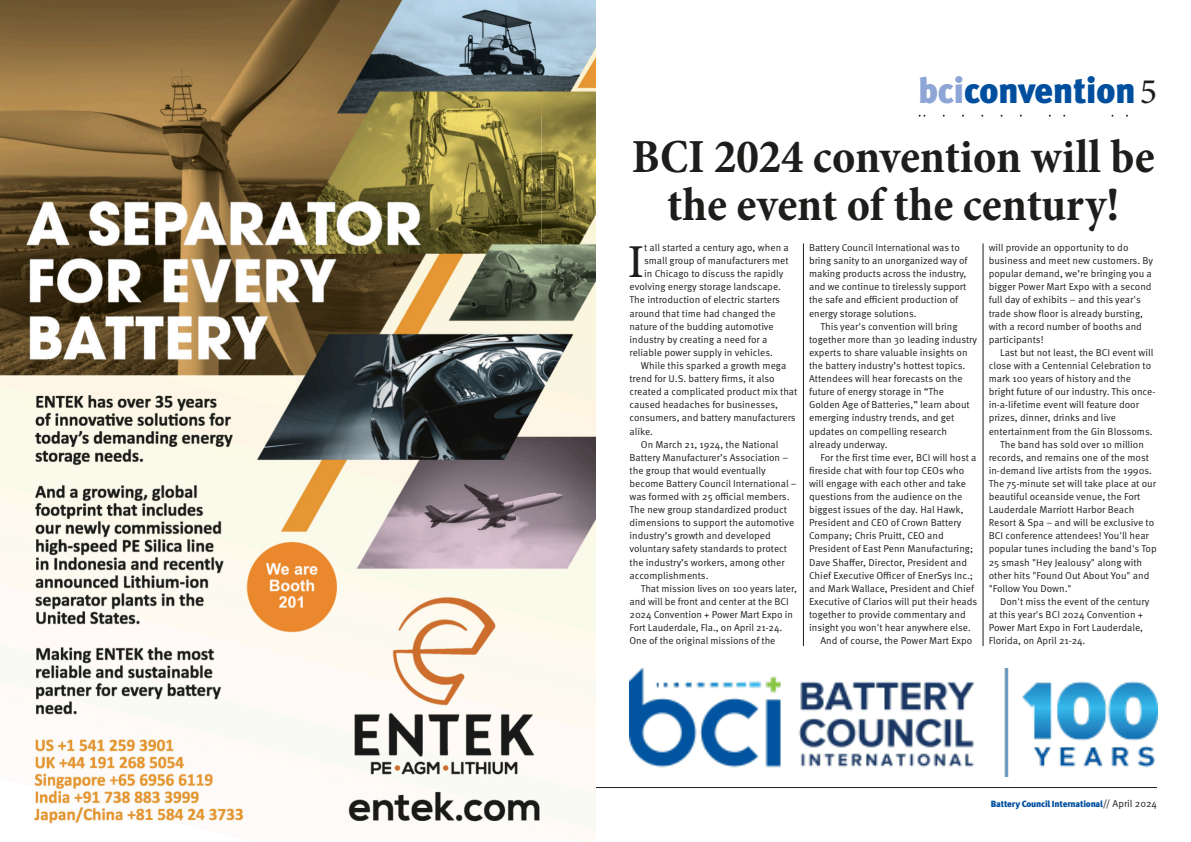
<style>
.page{position:relative;width:1191px;height:842px;background:#fff}
.page>*{position:absolute;margin:0;border:0;box-sizing:border-box;transform-origin:0 0}
.t1{font:700 condensed 48px "Minion Pro";color:#1d1d1b}
.t2{font:500 47.1px "Minion Pro";color:#1d1d1b}
.t3{font:900 36px "Meta OT";letter-spacing:-.02em;color:#004f9f}
.t4{font:10px "Meta OT Norm";color:#1d1d1b}
.t5{font:900 9px "Meta OT";letter-spacing:-.02em;color:#004f9f}
.s1{color:#8ea6d6}
.s2{font-family:"Minion Pro";font-weight:400;color:#1d1d1b}
</style>
<div class="page">
<hr style="left:595px;top:787px;width:562px;height:1px;background:#1d1d1b">
<svg style="left:595px;top:115px;width:533px;height:2px"></svg>
<hr style="left:803px;top:243px;width:1px;height:403px;background:#1d1d1b">
<hr style="left:983px;top:243px;width:1px;height:403px;background:#1d1d1b">
<img style="left:629px;top:668px;width:528px;height:109px">
<img style="left:0;top:0;width:595px;height:824px">
<p class="t3" style="left:918px;top:76px;width:240px"><span class="s1">bci</span>convention<span class="s2">5</span></p>
<p class="t1" style="left:631px;top:137px;width:524px">BCI 2024 convention will be</p>
<p class="t1" style="left:667px;top:185px;width:454px">the event of the century!</p>
<p class="t2" style="left:628px;top:243px;width:18px">I</p>
<p class="t4" style="left:644px;top:244px;width:146px">t all started a century ago, when a</p>
<p class="t4" style="left:644px;top:257px;width:146px">small group of manufacturers met</p>
<p class="t4" style="left:644px;top:270px;width:141px">in Chicago to discuss the rapidly</p>
<p class="t4" style="left:629px;top:283px;width:153px">evolving energy storage landscape.</p>
<p class="t4" style="left:629px;top:296px;width:152px">The introduction of electric starters</p>
<p class="t4" style="left:629px;top:309px;width:148px">around that time had changed the</p>
<p class="t4" style="left:629px;top:322px;width:146px">nature of the budding automotive</p>
<p class="t4" style="left:629px;top:335px;width:139px">industry by creating a need for a</p>
<p class="t4" style="left:629px;top:348px;width:145px">reliable power supply in vehicles.</p>
<p class="t4" style="left:641px;top:361px;width:147px">While this sparked a growth mega</p>
<p class="t4" style="left:629px;top:375px;width:147px">trend for U.S. battery firms, it also</p>
<p class="t4" style="left:629px;top:388px;width:169px">created a complicated product mix that</p>
<p class="t4" style="left:629px;top:401px;width:150px">caused headaches for businesses,</p>
<p class="t4" style="left:629px;top:414px;width:168px">consumers, and battery manufacturers</p>
<p class="t4" style="left:629px;top:427px;width:25px">alike.</p>
<p class="t4" style="left:641px;top:440px;width:139px">On March 21, 1924, the National</p>
<p class="t4" style="left:629px;top:453px;width:160px">Battery Manufacturer’s Association –</p>
<p class="t4" style="left:629px;top:466px;width:138px">the group that would eventually</p>
<p class="t4" style="left:629px;top:479px;width:169px">become Battery Council International –</p>
<p class="t4" style="left:629px;top:492px;width:161px">was formed with 25 official members.</p>
<p class="t4" style="left:629px;top:506px;width:159px">The new group standardized product</p>
<p class="t4" style="left:629px;top:519px;width:166px">dimensions to support the automotive</p>
<p class="t4" style="left:629px;top:532px;width:143px">industry’s growth and developed</p>
<p class="t4" style="left:629px;top:545px;width:159px">voluntary safety standards to protect</p>
<p class="t4" style="left:629px;top:558px;width:157px">the industry’s workers, among other</p>
<p class="t4" style="left:629px;top:571px;width:81px">accomplishments.</p>
<p class="t4" style="left:641px;top:584px;width:158px">That mission lives on 100 years later,</p>
<p class="t4" style="left:629px;top:597px;width:161px">and will be front and center at the BCI</p>
<p class="t4" style="left:629px;top:610px;width:165px">2024 Convention + Power Mart Expo in</p>
<p class="t4" style="left:629px;top:623px;width:154px">Fort Lauderdale, Fla., on April 21-24.</p>
<p class="t4" style="left:629px;top:637px;width:147px">One of the original missions of the</p>
<p class="t4" style="left:809px;top:244px;width:152px">Battery Council International was to</p>
<p class="t4" style="left:809px;top:257px;width:160px">bring sanity to an unorganized way of</p>
<p class="t4" style="left:809px;top:270px;width:159px">making products across the industry,</p>
<p class="t4" style="left:809px;top:283px;width:159px">and we continue to tirelessly support</p>
<p class="t4" style="left:809px;top:296px;width:151px">the safe and efficient production of</p>
<p class="t4" style="left:809px;top:309px;width:109px">energy storage solutions.</p>
<p class="t4" style="left:820px;top:322px;width:139px">This year's convention will bring</p>
<p class="t4" style="left:809px;top:335px;width:170px">together more than 30 leading industry</p>
<p class="t4" style="left:809px;top:348px;width:160px">experts to share valuable insights on</p>
<p class="t4" style="left:809px;top:361px;width:158px">the battery industry’s hottest topics.</p>
<p class="t4" style="left:809px;top:375px;width:155px">Attendees will hear forecasts on the</p>
<p class="t4" style="left:809px;top:388px;width:136px">future of energy storage in “The</p>
<p class="t4" style="left:809px;top:401px;width:162px">Golden Age of Batteries,” learn about</p>
<p class="t4" style="left:809px;top:414px;width:147px">emerging industry trends, and get</p>
<p class="t4" style="left:809px;top:427px;width:139px">updates on compelling research</p>
<p class="t4" style="left:809px;top:440px;width:80px">already underway.</p>
<p class="t4" style="left:820px;top:453px;width:157px">For the first time ever, BCI will host a</p>
<p class="t4" style="left:809px;top:466px;width:157px">fireside chat with four top CEOs who</p>
<p class="t4" style="left:809px;top:479px;width:158px">will engage with each other and take</p>
<p class="t4" style="left:809px;top:492px;width:155px">questions from the audience on the</p>
<p class="t4" style="left:809px;top:506px;width:156px">biggest issues of the day. Hal Hawk,</p>
<p class="t4" style="left:809px;top:519px;width:154px">President and CEO of Crown Battery</p>
<p class="t4" style="left:809px;top:532px;width:136px">Company; Chris Pruitt, CEO and</p>
<p class="t4" style="left:809px;top:545px;width:166px">President of East Penn Manufacturing;</p>
<p class="t4" style="left:809px;top:558px;width:160px">Dave Shaffer, Director, President and</p>
<p class="t4" style="left:809px;top:571px;width:165px">Chief Executive Officer of EnerSys Inc.;</p>
<p class="t4" style="left:809px;top:584px;width:167px">and Mark Wallace, President and Chief</p>
<p class="t4" style="left:809px;top:597px;width:170px">Executive of Clarios will put their heads</p>
<p class="t4" style="left:809px;top:610px;width:158px">together to provide commentary and</p>
<p class="t4" style="left:809px;top:623px;width:163px">insight you won't hear anywhere else.</p>
<p class="t4" style="left:820px;top:637px;width:153px">And of course, the Power Mart Expo</p>
<p class="t4" style="left:988px;top:244px;width:141px">will provide an opportunity to do</p>
<p class="t4" style="left:988px;top:257px;width:166px">business and meet new customers. By</p>
<p class="t4" style="left:988px;top:270px;width:165px">popular demand, we’re bringing you a</p>
<p class="t4" style="left:988px;top:283px;width:164px">bigger Power Mart Expo with a second</p>
<p class="t4" style="left:988px;top:296px;width:154px">full day of exhibits – and this year's</p>
<p class="t4" style="left:988px;top:309px;width:156px">trade show floor is already bursting,</p>
<p class="t4" style="left:988px;top:322px;width:155px">with a record number of booths and</p>
<p class="t4" style="left:988px;top:335px;width:56px">participants!</p>
<p class="t4" style="left:1000px;top:348px;width:155px">Last but not least, the BCI event will</p>
<p class="t4" style="left:988px;top:361px;width:164px">close with a Centennial Celebration to</p>
<p class="t4" style="left:988px;top:375px;width:144px">mark 100 years of history and the</p>
<p class="t4" style="left:988px;top:388px;width:168px">bright future of our industry. This once-</p>
<p class="t4" style="left:988px;top:401px;width:152px">in-a-lifetime event will feature door</p>
<p class="t4" style="left:988px;top:414px;width:129px">prizes, dinner, drinks and live</p>
<p class="t4" style="left:988px;top:427px;width:165px">entertainment from the Gin Blossoms.</p>
<p class="t4" style="left:1000px;top:440px;width:145px">The band has sold over 10 million</p>
<p class="t4" style="left:988px;top:453px;width:162px">records, and remains one of the most</p>
<p class="t4" style="left:988px;top:466px;width:165px">in-demand live artists from the 1990s.</p>
<p class="t4" style="left:988px;top:479px;width:169px">The 75-minute set will take place at our</p>
<p class="t4" style="left:988px;top:492px;width:153px">beautiful oceanside venue, the Fort</p>
<p class="t4" style="left:988px;top:506px;width:147px">Lauderdale Marriott Harbor Beach</p>
<p class="t4" style="left:988px;top:519px;width:167px">Resort &amp; Spa – and will be exclusive to</p>
<p class="t4" style="left:988px;top:532px;width:162px">BCI conference attendees! You'll hear</p>
<p class="t4" style="left:988px;top:545px;width:170px">popular tunes including the band's Top</p>
<p class="t4" style="left:988px;top:558px;width:155px">25 smash "Hey Jealousy" along with</p>
<p class="t4" style="left:988px;top:571px;width:162px">other hits "Found Out About You" and</p>
<p class="t4" style="left:988px;top:584px;width:84px">"Follow You Down."</p>
<p class="t4" style="left:1000px;top:597px;width:151px">Don't miss the event of the century</p>
<p class="t4" style="left:988px;top:610px;width:156px">at this year's BCI 2024 Convention +</p>
<p class="t4" style="left:988px;top:623px;width:156px">Power Mart Expo in Fort Lauderdale,</p>
<p class="t4" style="left:988px;top:637px;width:98px">Florida, on April 21-24.</p>
<p class="t5" style="left:991px;top:800px;width:113px">Battery Council International</p>
<p class="t4" style="left:1102px;top:799px;width:56px">// April 2024</p>
</div>
